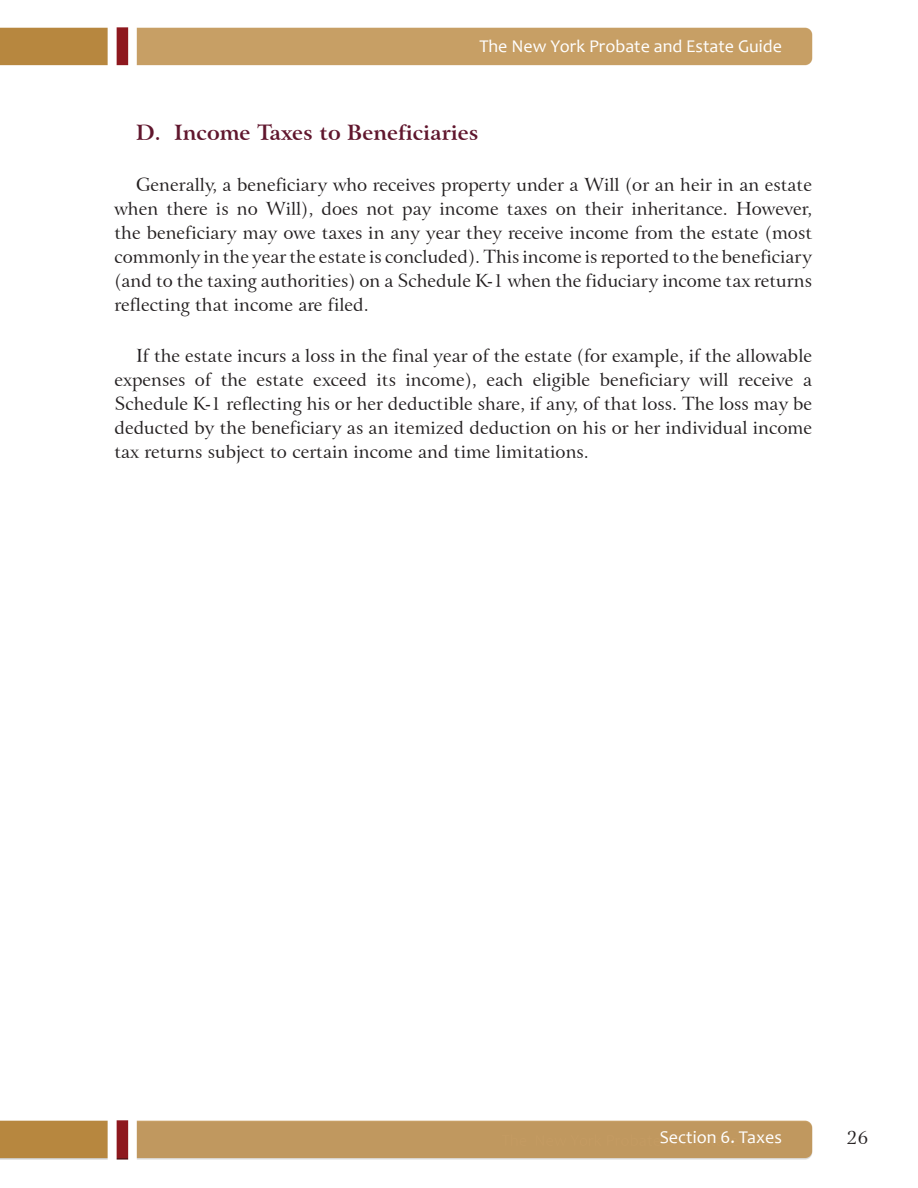
<style>
.page{position:relative;width:918px;height:1188px;background:#fff}
.page>*{position:absolute;margin:0;border:0;box-sizing:border-box;transform-origin:0 0}
.t1{font:700 21px "Arrus BT";color:#60162d}
.t2{font:18px/24px "Arrus BT";color:#231f20;text-align:justify}
.t3{font:18px "Candara";color:#fff}
</style>
<div class="page">
<img style="left:0;top:27px;width:813px;height:1133px">
<p class="t3" style="left:479px;top:35px;width:304px">The New York Probate and Estate Guide</p>
<p class="t1" style="left:136px;top:120px;width:344px">D. Income Taxes to Beneficiaries</p>
<p class="t2" style="left:114px;top:173px;width:699px;text-indent:22px">Generally, a beneficiary who receives property under a Will (or an heir in an estate when there is no Will), does not pay income taxes on their inheritance. However, the beneficiary may owe taxes in any year they receive income from the estate (most commonly in the year the estate is concluded). This income is reported to the beneficiary (and to the taxing authorities) on a Schedule K-1 when the fiduciary income tax returns reflecting that income are filed.</p>
<p class="t2" style="left:114px;top:344px;width:699px;text-indent:22px">If the estate incurs a loss in the final year of the estate (for example, if the allowable expenses of the estate exceed its income), each eligible beneficiary will receive a Schedule K-1 reflecting his or her deductible share, if any, of that loss. The loss may be deducted by the beneficiary as an itemized deduction on his or her individual income tax returns subject to certain income and time limitations.</p>
<p class="t3" style="left:660px;top:1126px;width:124px">Section 6. Taxes</p>
<p class="t2" style="left:847px;top:1126px;width:23px">26</p>
</div>
